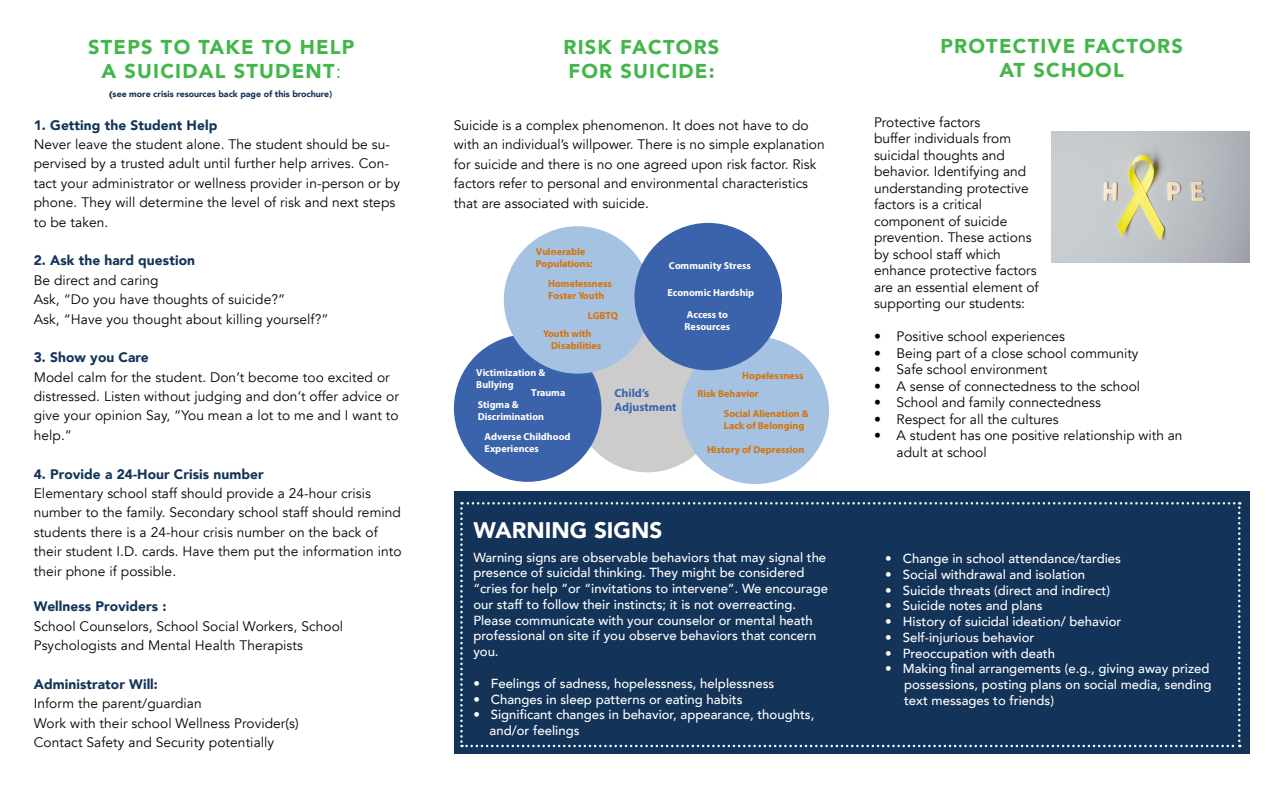
<style>
.page{position:relative;width:1283px;height:788px;background:#fff}
.page>*{position:absolute;margin:0;border:0;box-sizing:border-box;transform-origin:0 0}
.t1{font:900 22.5px "Avenir";color:#fff}
.t2{font:900 20px/23.8px "Avenir";letter-spacing:.06em;color:#42b649;text-align:center}
.t3{font:13.75px/19.4px "Avenir";letter-spacing:.005em;color:#040503}
.t4{font:900 13.75px "Avenir";letter-spacing:.005em;color:#123459}
.t5{font:900 13.75px "Avenir";letter-spacing:.005em;color:#143359}
.t6{font:500 13.12px/15.8px "Avenir";color:#fff}
.t7{font:700 11.75px/14.1px "Myriad Pro";color:#3b63ab}
.t8{font:700 10.12px/12.1px "Myriad Pro";color:#d4730a}
.t9{font:700 10.12px/12.1px "Myriad Pro";color:#fff}
.t10{font:900 8.75px "Avenir";color:#163258}
.s1{font-weight:400}
.s2{font-family:"Gill Sans";font-weight:700;color:#231f20}
</style>
<div class="page">
<div style="left:454px;top:491px;width:795px;height:263px;background:#143359"></div>
<svg style="left:460px;top:502px;width:780px;height:245px"></svg>
<img style="left:1051px;top:131px;width:198px;height:132px">
<div style="left:573px;top:325px;width:148px;height:147px;background:#ccc;border-radius:50%"></div>
<div style="left:454px;top:334px;width:147px;height:148px;background:#3b63ab;border-radius:50%"></div>
<div style="left:504px;top:226px;width:147px;height:147px;background:#a6c2e3;border-radius:50%"></div>
<div style="left:681px;top:336px;width:148px;height:148px;background:#a6c2e3;border-radius:50%"></div>
<div style="left:634px;top:223px;width:148px;height:147px;background:#3b63ab;border-radius:50%"></div>
<p class="t2" style="left:88px;top:34px;width:268px">STEPS TO TAKE TO HELP<br>A SUICIDAL STUDENT<span class="s1">:</span></p>
<p class="t10" style="left:109px;top:86px;width:224px"><span class="s2">(</span>see more crisis resources back page of this brochure)</p>
<p class="t4" style="left:34px;top:113px;width:185px">1. Getting the Student Help</p>
<p class="t3" style="left:34px;top:135px;width:368px">Never leave the student alone. The student should be su&shy;pervised by a trusted adult until further help arrives. Con&shy;tact your administrator or wellness provider in-person or by phone. They will determine the level of risk and next steps to be taken.</p>
<p class="t4" style="left:34px;top:249px;width:163px">2. Ask the hard question</p>
<p class="t3" style="left:34px;top:270px;width:126px">Be direct and caring</p>
<p class="t3" style="left:34px;top:290px;width:253px">Ask, “Do you have thoughts of suicide?”</p>
<p class="t3" style="left:34px;top:309px;width:296px">Ask, “Have you thought about killing yourself?”</p>
<p class="t4" style="left:34px;top:346px;width:117px">3. Show you Care</p>
<p class="t3" style="left:34px;top:367px;width:367px">Model calm for the student. Don’t become too excited or distressed. Listen without judging and don’t offer advice or give your opinion Say, “You mean a lot to me and I want to help.”</p>
<p class="t4" style="left:34px;top:462px;width:231px">4. Provide a 24-Hour Crisis number</p>
<p class="t3" style="left:34px;top:484px;width:369px">Elementary school staff should provide a 24-hour crisis number to the family. Secondary school staff should remind students there is a 24-hour crisis number on the back of their student I.D. cards. Have them put the information into their phone if possible.</p>
<p class="t5" style="left:34px;top:595px;width:134px">Wellness Providers :</p>
<p class="t3" style="left:34px;top:616px;width:311px">School Counselors, School Social Workers, School<br>Psychologists and Mental Health Therapists</p>
<p class="t5" style="left:34px;top:672px;width:126px">Administrator Will:</p>
<p class="t3" style="left:34px;top:694px;width:170px">Inform the parent/guardian</p>
<p class="t3" style="left:34px;top:713px;width:266px">Work with their school Wellness Provider(s)<br>Contact Safety and Security potentially</p>
<p class="t2" style="left:563px;top:34px;width:157px;text-align:left">RISK FACTORS<br>FOR SUICIDE:</p>
<p class="t3" style="left:454px;top:116px;width:372px">Suicide is a complex phenomenon. It does not have to do with an individual’s willpower. There is no simple explanation for suicide and there is no one agreed upon risk factor. Risk factors refer to personal and environmental characteristics that are associated with suicide.</p>
<p class="t8" style="left:536px;top:245px;width:58px">Vulnerable<br>Populations:</p>
<p class="t8" style="left:548px;top:277px;width:65px">Homelessness<br>Foster Youth</p>
<p class="t8" style="left:543px;top:306px;width:76px;line-height:17.6px;text-indent:45px">LGBTQ<br>Youth with</p>
<p class="t8" style="left:551px;top:339px;width:52px">Disabilities</p>
<p class="t7" style="left:614px;top:385px;width:63px">Child’s<br>Adjustment</p>
<p class="t9" style="left:669px;top:259px;width:83px">Community Stress</p>
<p class="t9" style="left:667px;top:286px;width:88px">Economic Hardship</p>
<p class="t9" style="left:684px;top:308px;width:47px">Access to<br>Resources</p>
<p class="t9" style="left:476px;top:365px;width:70px">Victimization &amp;<br>Bullying</p>
<p class="t9" style="left:478px;top:398px;width:68px">Stigma &amp;<br>Discrimination</p>
<p class="t8" style="left:697px;top:366px;width:107px;line-height:17.6px;text-indent:45px">Hopelessness<br>Risk Behavior</p>
<p class="t8" style="left:724px;top:407px;width:86px">Social Alienation &amp;<br>Lack of Belonging</p>
<p class="t8" style="left:707px;top:442px;width:99px">History of Depression</p>
<p class="t9" style="left:531px;top:386px;width:36px">Trauma</p>
<p class="t9" style="left:484px;top:430px;width:87px">Adverse Childhood<br>Experiences</p>
<p class="t1" style="left:473px;top:510px;width:191px">WARNING SIGNS</p>
<p class="t6" style="left:473px;top:548px;width:356px">Warning signs are observable behaviors that may signal the presence of suicidal thinking. They might be considered “cries for help ”or “invitations to intervene”. We encourage our staff to follow their instincts; it is not overreacting.<br>Please communicate with your counselor or mental heath professional on site if you observe behaviors that concern you.</p>
<p class="t6" style="left:473px;top:674px;width:302px">• Feelings of sadness, hopelessness, helplessness</p>
<p class="t6" style="left:473px;top:690px;width:271px">• Changes in sleep patterns or eating habits</p>
<p class="t6" style="left:489px;top:706px;width:326px;text-indent:-16px">• Significant changes in behavior, appearance, thoughts, and/or feelings</p>
<p class="t2" style="left:940px;top:34px;width:244px">PROTECTIVE FACTORS<br>AT SCHOOL</p>
<p class="t3" style="left:874px;top:114px;width:166px;line-height:16.5px">Protective factors<br>buffer individuals from suicidal thoughts and behavior. Identifying and understanding protective factors is a critical component of suicide prevention. These actions by school staff which enhance protective factors are an essential element of supporting our students:</p>
<p class="t3" style="left:874px;top:327px;width:192px">• Positive school experiences</p>
<p class="t3" style="left:874px;top:343px;width:266px">• Being part of a close school community</p>
<p class="t3" style="left:874px;top:360px;width:175px">• Safe school environment</p>
<p class="t3" style="left:874px;top:376px;width:268px">• A sense of connectedness to the school</p>
<p class="t3" style="left:874px;top:393px;width:228px">• School and family connectedness</p>
<p class="t3" style="left:874px;top:409px;width:186px">• Respect for all the cultures</p>
<p class="t3" style="left:896px;top:427px;width:287px;line-height:16.5px;text-indent:-22px">• A student has one positive relationship with an adult at school</p>
<p class="t6" style="left:885px;top:550px;width:237px">• Change in school attendance/tardies</p>
<p class="t6" style="left:885px;top:565px;width:201px">• Social withdrawal and isolation</p>
<p class="t6" style="left:885px;top:581px;width:226px">• Suicide threats (direct and indirect)</p>
<p class="t6" style="left:885px;top:597px;width:159px">• Suicide notes and plans</p>
<p class="t6" style="left:885px;top:613px;width:238px">• History of suicidal ideation/ behavior</p>
<p class="t6" style="left:885px;top:628px;width:151px">• Self-injurious behavior</p>
<p class="t6" style="left:885px;top:644px;width:171px">• Preoccupation with death</p>
<p class="t6" style="left:904px;top:660px;width:309px;text-indent:-19px">• Making final arrangements (e.g., giving away prized possessions, posting plans on social media, sending text messages to friends)</p>
</div>
